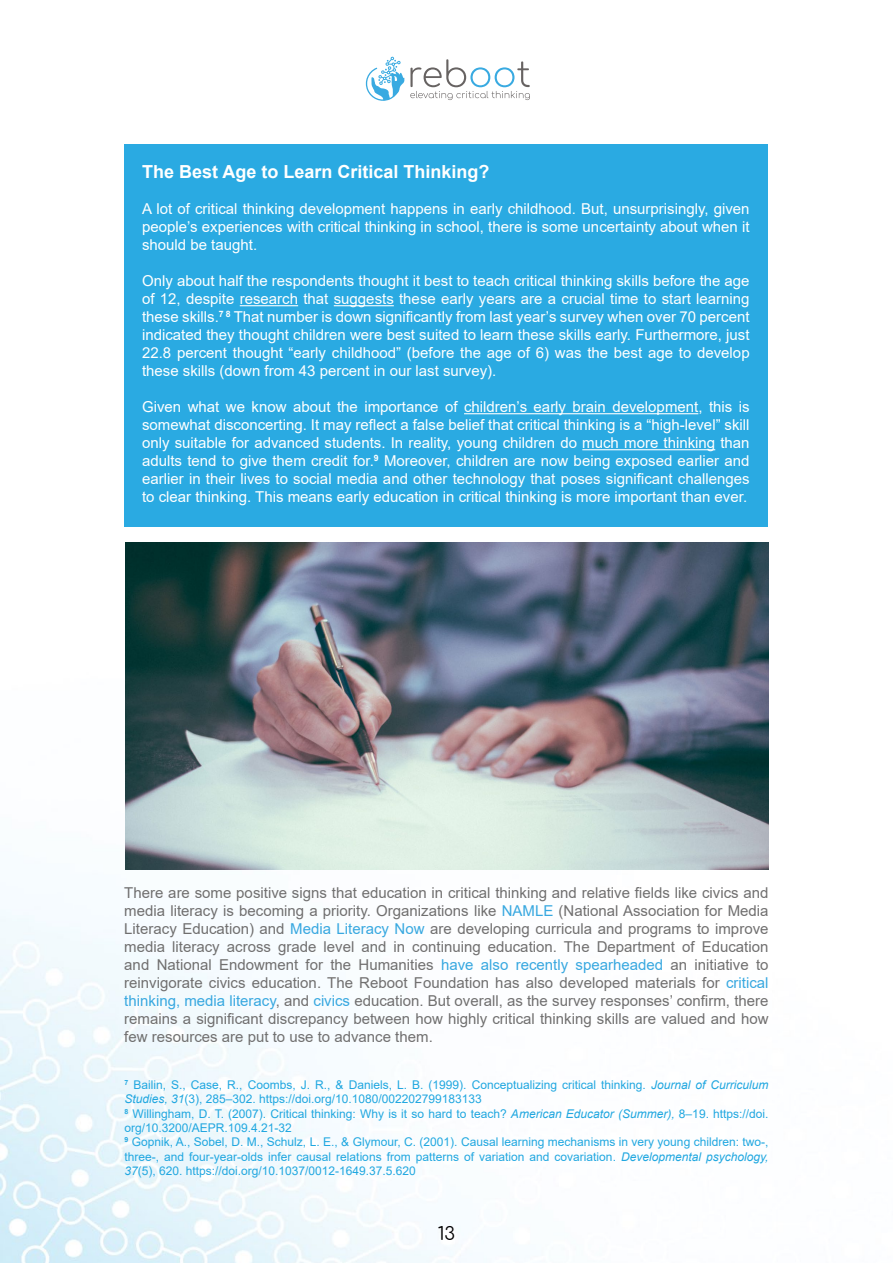
<style>
.page{position:relative;width:893px;height:1263px;background:#fff}
.page>*{position:absolute;margin:0;border:0;box-sizing:border-box;transform-origin:0 0}
.t1{font:700 18px "Arial";color:#fff}
.t2{font:18px "Comfortaa";color:#000}
.t3{font:15px/18px "Arial";color:#fff;text-align:justify}
.t4{font:15px/18px "Arial";color:#706f6f;text-align:justify}
.t5{font:12px/14.4px "Arial";color:#20a7e0}
.s1{color:#38a8e0}
.s2{font-style:italic}
</style>
<div class="page">
<img style="left:0;top:869px;width:769px;height:394px">
<svg style="left:410px;top:59px;width:120px;height:41px"></svg>
<svg style="left:365px;top:57px;width:39px;height:44px"></svg>
<img style="left:125px;top:542px;width:644px;height:327px">
<div style="left:124px;top:145px;width:644px;height:382px;background:#2aaae2"></div>
<hr style="left:240px;top:305px;width:58px;height:1px;background:#fff">
<hr style="left:334px;top:305px;width:60px;height:1px;background:#fff">
<hr style="left:464px;top:413px;width:234px;height:1px;background:#fff">
<hr style="left:582px;top:449px;width:133px;height:1px;background:#fff">
<p class="t1" style="left:142px;top:159px;width:349px">The Best Age to Learn Critical Thinking?</p>
<p class="t3" style="left:142px;top:200px;width:609px">A lot of critical thinking development happens in early childhood. But, unsurprisingly, given people’s experiences with critical thinking in school, there is some uncertainty about when it should be taught.</p>
<p class="t3" style="left:142px;top:272px;width:609px">Only about half the respondents thought it best to teach critical thinking skills before the age of 12, despite research that suggests these early years are a crucial time to start learning these skills.<sup>7</sup> <sup>8</sup> That number is down significantly from last year’s survey when over 70 percent indicated they thought children were best suited to learn these skills early. Furthermore, just 22.8 percent thought “early childhood” (before the age of 6) was the best age to develop these skills (down from 43 percent in our last survey).</p>
<p class="t3" style="left:142px;top:398px;width:609px">Given what we know about the importance of children’s early brain development, this is somewhat disconcerting. It may reflect a false belief that critical thinking is a “high-level” skill only suitable for advanced students. In reality, young children do much more thinking than adults tend to give them credit for.<sup>9</sup> Moreover, children are now being exposed earlier and earlier in their lives to social media and other technology that poses significant challenges to clear thinking. This means early education in critical thinking is more important than ever.</p>
<p class="t4" style="left:124px;top:884px;width:646px">There are some positive signs that education in critical thinking and relative fields like civics and media literacy is becoming a priority. Organizations like <span class="s1">NAMLE</span> (National Association for Media Literacy Education) and <span class="s1">Media Literacy Now</span> are developing curricula and programs to improve media literacy across grade level and in continuing education. The Department of Education and National Endowment for the Humanities <span class="s1">have also recently spearheaded</span> an initiative to reinvigorate civics education. The Reboot Foundation has also developed materials for <span class="s1">critical thinking, media literacy</span>, and <span class="s1">civics</span> education. But overall, as the survey responses’ confirm, there remains a significant discrepancy between how highly critical thinking skills are valued and how few resources are put to use to advance them.</p>
<p class="t5" style="left:124px;top:1077px;width:646px"><sup>7</sup> Bailin, S., Case, R., Coombs, J. R., &amp; Daniels, L. B. (1999). Conceptualizing critical thinking. <span class="s2">Journal of Curriculum Studies, 31</span>(3), 285–302. https://doi.org/10.1080/002202799183133<br><sup>8</sup> Willingham, D. T. (2007). Critical thinking: Why is it so hard to teach? <span class="s2">American Educator (Summer),</span> 8–19. https://doi. org/10.3200/AEPR.109.4.21-32<br><sup>9</sup> Gopnik, A., Sobel, D. M., Schulz, L. E., &amp; Glymour, C. (2001). Causal learning mechanisms in very young children: two-, three-, and four-year-olds infer causal relations from patterns of variation and covariation. <span class="s2">Developmental psychology, 37</span>(5), 620. https://doi.org/10.1037/0012-1649.37.5.620</p>
<p class="t2" style="left:438px;top:1217px;width:19px">13</p>
</div>
